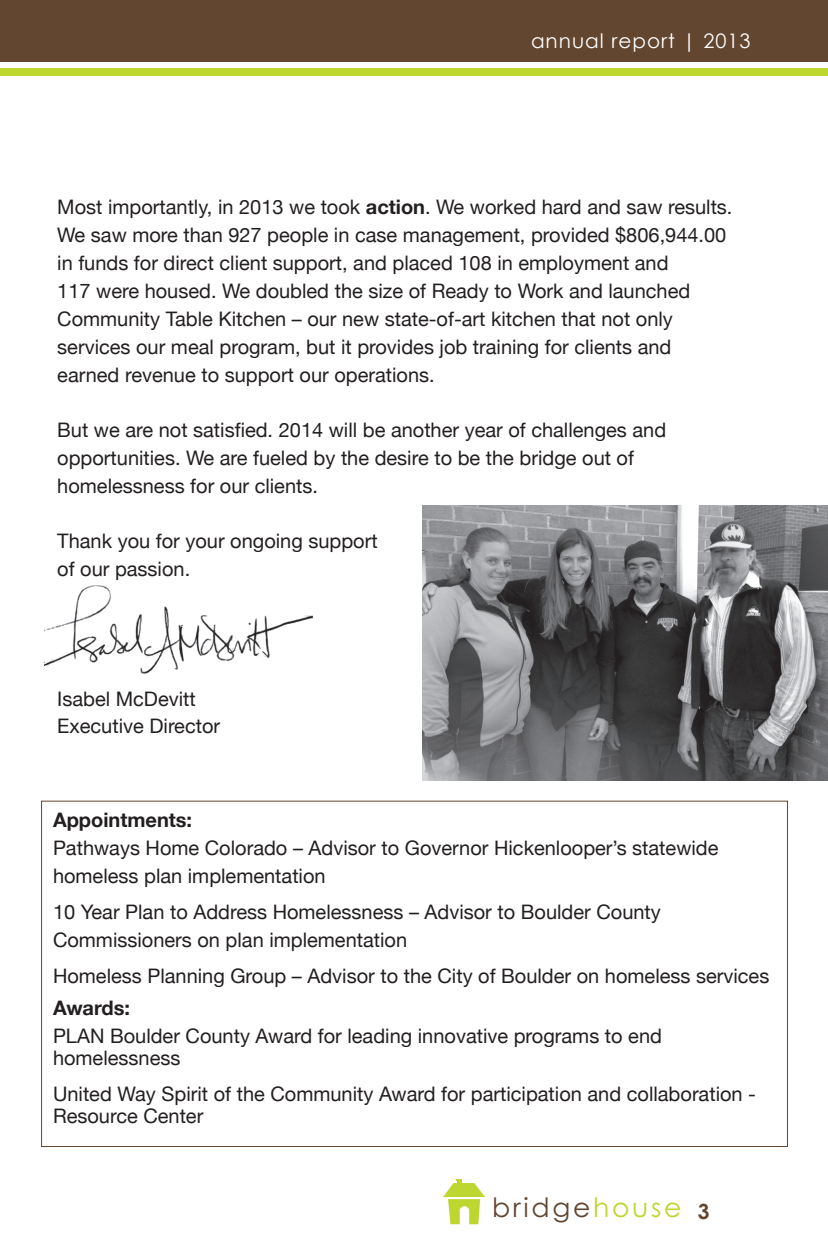
<style>
.page{position:relative;width:828px;height:1260px;background:#fff}
.page>*{position:absolute;margin:0;border:0;box-sizing:border-box;transform-origin:0 0}
.t1{font:26.6px "Century Gothic";letter-spacing:.1em;color:#614630}
.t2{font:20px/28px "Helvetica Neue";color:#231f20}
.t3{font:700 20px "Helvetica Neue";color:#231f20}
.t4{font:20px "Century Gothic";letter-spacing:.05em;color:#fff}
.s1{font-weight:700}
.s2{color:#bed630}
.s3{font-weight:700;font-size:21px;color:#62462f}
</style>
<div class="page">
<div style="left:0;top:0;width:828px;height:61px;background:#634630"></div>
<div style="left:0;top:68px;width:828px;height:8px;background:#bed630"></div>
<svg style="left:443px;top:1180px;width:42px;height:44px"></svg>
<img style="left:45px;top:585px;width:268px;height:89px">
<img style="left:422px;top:505px;width:406px;height:275px">
<p class="t4" style="left:531px;top:29px;width:221px">annual report | 2013</p>
<p class="t2" style="left:57px;top:194px;width:677px">Most importantly, in 2013 we took <span class="s1">action</span>. We worked hard and saw results.<br>We saw more than 927 people in case management, provided $806,944.00 in funds for direct client support, and placed 108 in employment and<br>117 were housed. We doubled the size of Ready to Work and launched Community Table Kitchen – our new state-of-art kitchen that not only services our meal program, but it provides job training for clients and earned revenue to support our operations.</p>
<p class="t2" style="left:57px;top:417px;width:610px">But we are not satisfied. 2014 will be another year of challenges and opportunities. We are fueled by the desire to be the bridge out of homelessness for our clients.</p>
<p class="t2" style="left:57px;top:528px;width:322px">Thank you for your ongoing support of our passion.</p>
<p class="t2" style="left:57px;top:686px;width:164px;line-height:27px">Isabel McDevitt<br>Executive Director</p>
<p class="t3" style="left:53px;top:805px;width:141px">Appointments:</p>
<p class="t2" style="left:53px;top:836px;width:667px">Pathways Home Colorado – Advisor to Governor Hickenlooper’s statewide homeless plan implementation</p>
<p class="t2" style="left:53px;top:900px;width:609px">10 Year Plan to Address Homelessness – Advisor to Boulder County<br>Commissioners on plan implementation</p>
<p class="t2" style="left:53px;top:964px;width:718px">Homeless Planning Group – Advisor to the City of Boulder on homeless services</p>
<p class="t3" style="left:53px;top:993px;width:79px">Awards:</p>
<p class="t2" style="left:53px;top:1027px;width:610px;line-height:22px">PLAN Boulder County Award for leading innovative programs to end homelessness</p>
<p class="t2" style="left:53px;top:1085px;width:705px;line-height:22px">United Way Spirit of the Community Award for participation and collaboration -<br>Resource Center</p>
<h1 class="t1" style="left:492px;top:1191px;width:219px">bridge<span class="s2">house</span> <span class="s3">3</span></h1>
</div>
